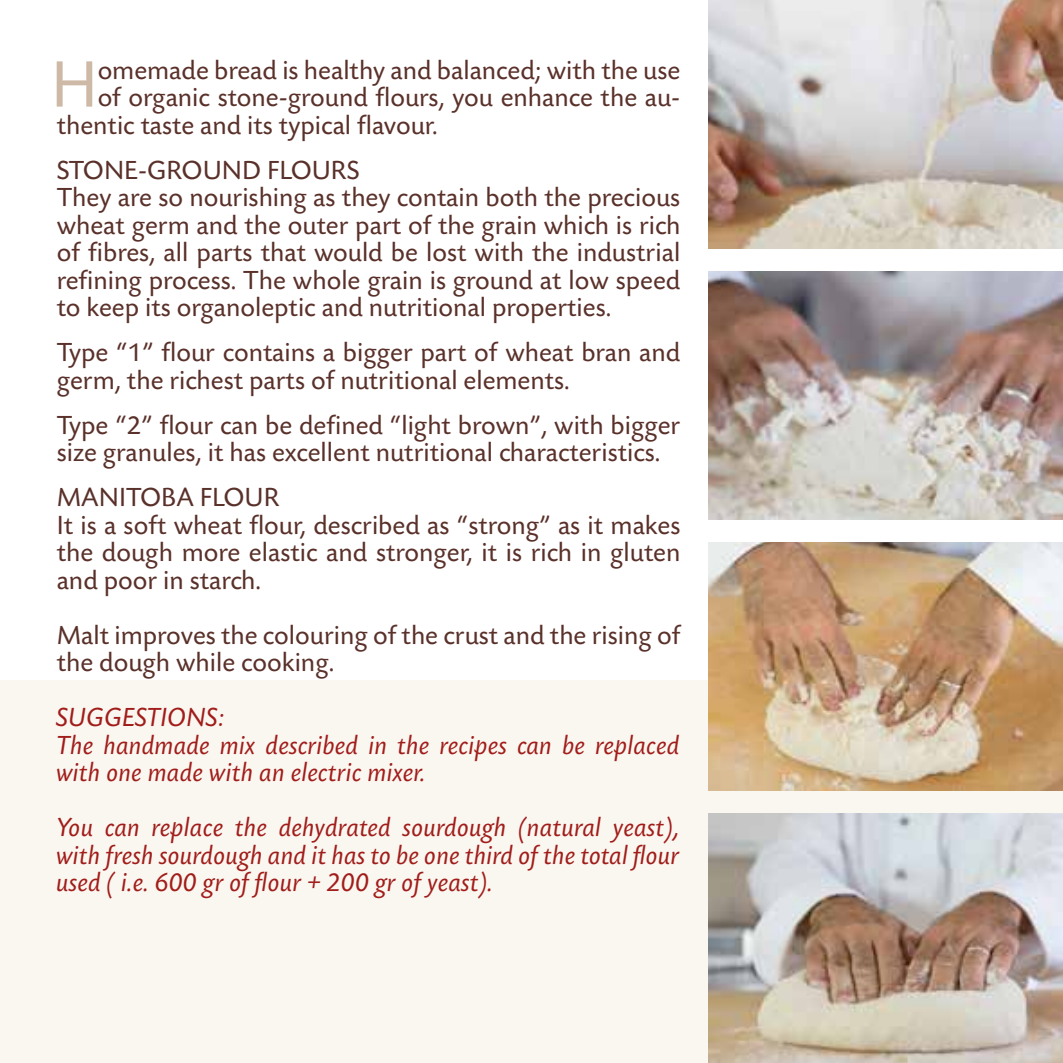
<style>
.page{position:relative;width:1063px;height:1063px;background:#fff}
.page>*{position:absolute;margin:0;border:0;box-sizing:border-box;transform-origin:0 0}
.t1{font:68.5px "Today SB";color:#cdb9a6}
.t2{font:27.5px/27.5px "Today SB";color:#5a312a}
.t3{font:italic 27.5px/27.5px "Today SB";color:#a11d1a}
</style>
<div class="page">
<div style="left:0;top:680px;width:1063px;height:383px;background:#faf7f1"></div>
<img style="left:709px;top:542px;width:354px;height:248px">
<img style="left:709px;top:271px;width:354px;height:248px">
<img style="left:709px;top:814px;width:354px;height:249px">
<img style="left:709px;top:0;width:354px;height:248px">
<h1 class="t1" style="left:51px;top:48px;width:49px">H</h1>
<p class="t2" style="left:98px;top:57px;width:584px">omemade bread is healthy and balanced; with the use</p>
<p class="t2" style="left:98px;top:85px;width:584px">of organic stone-ground flours, you enhance the au-</p>
<p class="t2" style="left:57px;top:112px;width:382px">thentic taste and its typical flavour.</p>
<p class="t2" style="left:57px;top:157px;width:625px">STONE-GROUND FLOURS<br>They are so nourishing as they contain both the precious wheat germ and the outer part of the grain which is rich of fibres, all parts that would be lost with the industrial refining process. The whole grain is ground at low speed to keep its organoleptic and nutritional properties.</p>
<p class="t2" style="left:57px;top:340px;width:625px">Type “1” flour contains a bigger part of wheat bran and germ, the richest parts of nutritional elements.</p>
<p class="t2" style="left:57px;top:412px;width:625px">Type “2” flour can be defined “light brown”, with bigger size granules, it has excellent nutritional characteristics.</p>
<p class="t2" style="left:57px;top:485px;width:625px">MANITOBA FLOUR<br>It is a soft wheat flour, described as “strong” as it makes the dough more elastic and stronger, it is rich in gluten and poor in starch.</p>
<p class="t2" style="left:57px;top:622px;width:625px">Malt improves the colouring of the crust and the rising of the dough while cooking.</p>
<p class="t3" style="left:57px;top:705px;width:625px">SUGGESTIONS:<br>The handmade mix described in the recipes can be replaced with one made with an electric mixer.</p>
<p class="t3" style="left:57px;top:815px;width:625px;text-align:justify">You can replace the dehydrated sourdough (natural yeast), with fresh sourdough and it has to be one third of the total flour used ( i.e. 600 gr of flour + 200 gr of yeast).</p>
</div>
